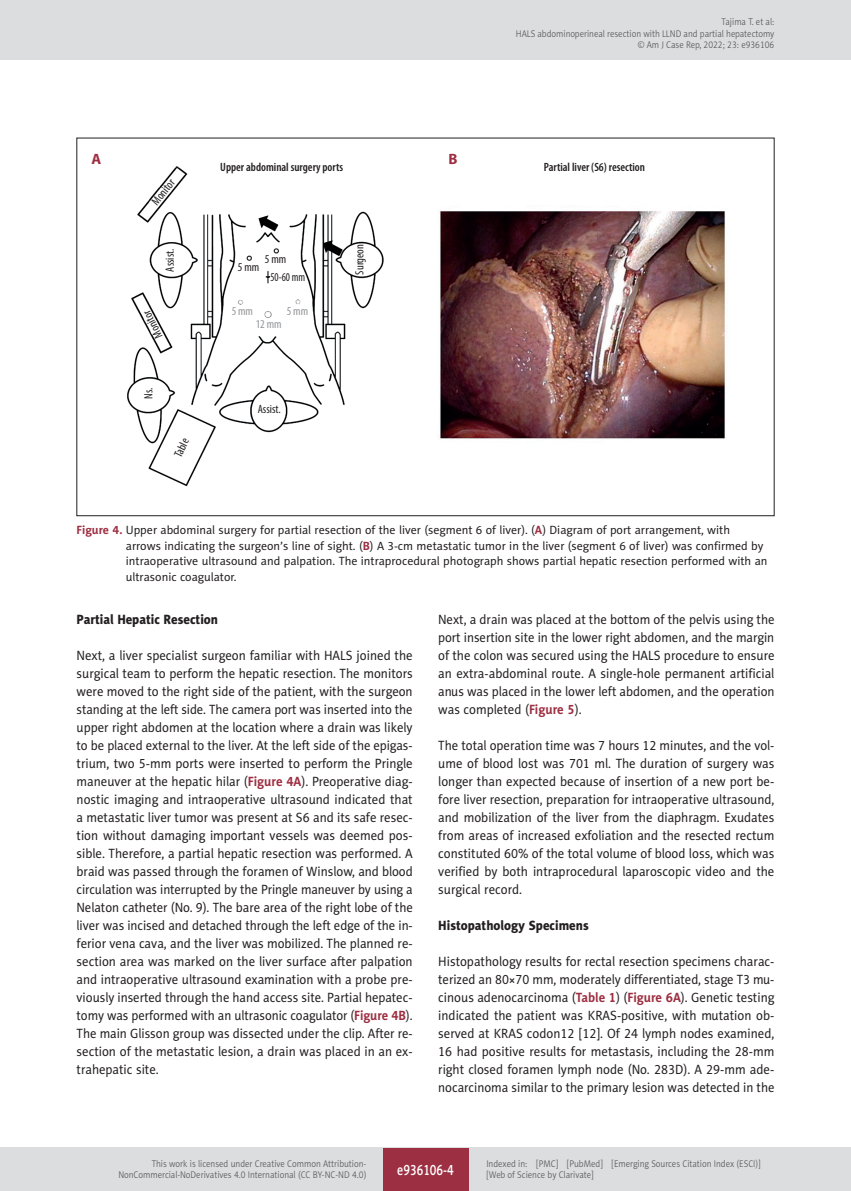
<style>
.page{position:relative;width:851px;height:1191px;background:#fff}
.page>*{position:absolute;margin:0;border:0;box-sizing:border-box;transform-origin:0 0}
.t1{font:15px "Naomi Sans EFN Medium";color:#fff;scale:.8 1}
.t2{font:700 15px "Myriad Pro";color:#9d2f42}
.AJCR_Body{font:13.5px/18px "Naomi Sans EFN";color:#231f20;text-align:justify;scale:.95 1}
.AJCR_Body-2{font:13.5px/18px "Naomi Sans EFN";color:#231f20;text-align:justify;scale:.94 1}
.AJCR_Headline_2{font:13.5px "Naomi Sans EFN Heavy";color:#231f20;scale:.95 1}
.AJCR_Rycina_tytul{font:12px/15.8px "Naomi Sans EFN";color:#231f20}
.t3{font:600 condensed 12px "Myriad Pro";color:#231f20}
.t4{font:condensed 12px "Myriad Pro";color:#231f20}
.t5{font:condensed 12px "Myriad Pro";color:#939598}
.t6{font:condensed 12px "Myriad Pro";color:#231f20;scale:.9 1}
.t7{font:9.75px/11.2px "Naomi Sans EFN Light";color:#57585a;text-align:right;scale:.9 1}
.s1{font-weight:700;color:#9d2f42}
</style>
<div class="page">
<img style="left:127px;top:167px;width:257px;height:319px">
<img style="left:440px;top:211px;width:285px;height:228px">
<div style="left:0;top:0;width:850px;height:60px;background:#dcdddf"></div>
<hr style="left:850px;top:0;width:1px;height:60px;background:#dcdddf">
<div style="left:0;top:1148px;width:850px;height:43px;background:#dcdddf"></div>
<div style="left:383px;top:1147px;width:85px;height:43px;background:#9d2f42"></div>
<p class="t7" style="left:516px;top:16px;width:288px">Tajima T. et al:<br>HALS abdominoperineal resection with LLND and partial hepatectomy © Am J Case Rep, 2022; 23: e936106</p>
<p class="t2" style="left:91px;top:149px;width:11px">A</p>
<p class="t2" style="left:448px;top:149px;width:11px">B</p>
<p class="t3" style="left:220px;top:160px;width:124px">Upper abdominal surgery ports</p>
<p class="t3" style="left:543px;top:160px;width:103px">Partial liver (S6) resection</p>
<p class="t4" style="left:148px;top:199px;width:31px;rotate:-51deg">Monitor</p>
<p class="t4" style="left:162px;top:272px;width:25px;rotate:-90deg">Assist.</p>
<p class="t4" style="left:352px;top:275px;width:32px;rotate:-90deg">Surgeon</p>
<p class="t4" style="left:265px;top:252px;width:23px">5 mm</p>
<p class="t4" style="left:238px;top:260px;width:23px">5 mm</p>
<p class="t6" style="left:270px;top:269px;width:40px">50-60 mm</p>
<p class="t4" style="left:153px;top:341px;width:31px;rotate:-117deg">Monitor</p>
<p class="t4" style="left:141px;top:399px;width:13px;rotate:-90deg">Ns.</p>
<p class="t4" style="left:171px;top:453px;width:21px;rotate:-64deg">Table</p>
<p class="t5" style="left:232px;top:304px;width:23px">5 mm</p>
<p class="t5" style="left:287px;top:304px;width:23px">5 mm</p>
<p class="t5" style="left:256px;top:317px;width:28px">12 mm</p>
<p class="t4" style="left:258px;top:402px;width:25px">Assist.</p>
<p class="AJCR_Rycina_tytul" style="left:126px;top:522px;width:643px;text-indent:-49px"><span class="s1">Figure 4.</span> Upper abdominal surgery for partial resection of the liver (segment 6 of liver). (<span class="s1">A</span>) Diagram of port arrangement, with arrows indicating the surgeon’s line of sight. (<span class="s1">B</span>) A 3-cm metastatic tumor in the liver (segment 6 of liver) was confirmed by intraoperative ultrasound and palpation. The intraprocedural photograph shows partial hepatic resection performed with an ultrasonic coagulator.</p>
<p class="AJCR_Headline_2" style="left:77px;top:611px;width:150px">Partial Hepatic Resection</p>
<p class="AJCR_Body" style="left:77px;top:646px;width:355px">Next, a liver specialist surgeon familiar with HALS joined the surgical team to perform the hepatic resection. The monitors were moved to the right side of the patient, with the surgeon standing at the left side. The camera port was inserted into the upper right abdomen at the location where a drain was likely to be placed external to the liver. At the left side of the epigas&shy;trium, two 5-mm ports were inserted to perform the Pringle maneuver at the hepatic hilar (<span class="s1">Figure 4A</span>). Preoperative diag&shy;nostic imaging and intraoperative ultrasound indicated that a metastatic liver tumor was present at S6 and its safe resec&shy;tion without damaging important vessels was deemed pos&shy;sible. Therefore, a partial hepatic resection was performed. A braid was passed through the foramen of Winslow, and blood circulation was interrupted by the Pringle maneuver by using a Nelaton catheter (No. 9). The bare area of the right lobe of the liver was incised and detached through the left edge of the in&shy;ferior vena cava, and the liver was mobilized. The planned re&shy;section area was marked on the liver surface after palpation and intraoperative ultrasound examination with a probe pre&shy;viously inserted through the hand access site. Partial hepatec&shy;tomy was performed with an ultrasonic coagulator (<span class="s1">Figure 4B</span>).<br>The main Glisson group was dissected under the clip. After re&shy;section of the metastatic lesion, a drain was placed in an ex&shy;trahepatic site.</p>
<p class="AJCR_Body" style="left:438px;top:610px;width:355px">Next, a drain was placed at the bottom of the pelvis using the port insertion site in the lower right abdomen, and the margin of the colon was secured using the HALS procedure to ensure an extra-abdominal route. A single-hole permanent artificial anus was placed in the lower left abdomen, and the operation was completed (<span class="s1">Figure 5</span>).</p>
<p class="AJCR_Body-2" style="left:438px;top:736px;width:359px">The total operation time was 7 hours 12 minutes, and the vol&shy;ume of blood lost was 701 ml. The duration of surgery was longer than expected because of insertion of a new port be&shy;fore liver resection, preparation for intraoperative ultrasound, and mobilization of the liver from the diaphragm. Exudates from areas of increased exfoliation and the resected rectum constituted 60% of the total volume of blood loss, which was verified by both intraprocedural laparoscopic video and the surgical record.</p>
<p class="AJCR_Headline_2" style="left:438px;top:917px;width:160px">Histopathology Specimens</p>
<p class="AJCR_Body" style="left:438px;top:952px;width:355px">Histopathology results for rectal resection specimens charac&shy;terized an 80×70 mm, moderately differentiated, stage T3 mu&shy;cinous adenocarcinoma (<span class="s1">Table 1</span>) (<span class="s1">Figure 6A</span>). Genetic testing indicated the patient was KRAS-positive, with mutation ob&shy;served at KRAS codon12 [12]. Of 24 lymph nodes examined, 16 had positive results for metastasis, including the 28-mm right closed foramen lymph node (No. 283D). A 29-mm ade&shy;nocarcinoma similar to the primary lesion was detected in the</p>
<p class="t7" style="left:118px;top:1158px;width:277px">This work is licensed under Creative Common Attribution-<br>NonCommercial-NoDerivatives 4.0 International (CC BY-NC-ND 4.0)</p>
<p class="t1" style="left:397px;top:1160px;width:72px">e936106-4</p>
<p class="t7" style="left:486px;top:1158px;width:306px;text-align:left">Indexed in: [PMC] [PubMed] [Emerging Sources Citation Index (ESCI)] [Web of Science by Clarivate]</p>
</div>
